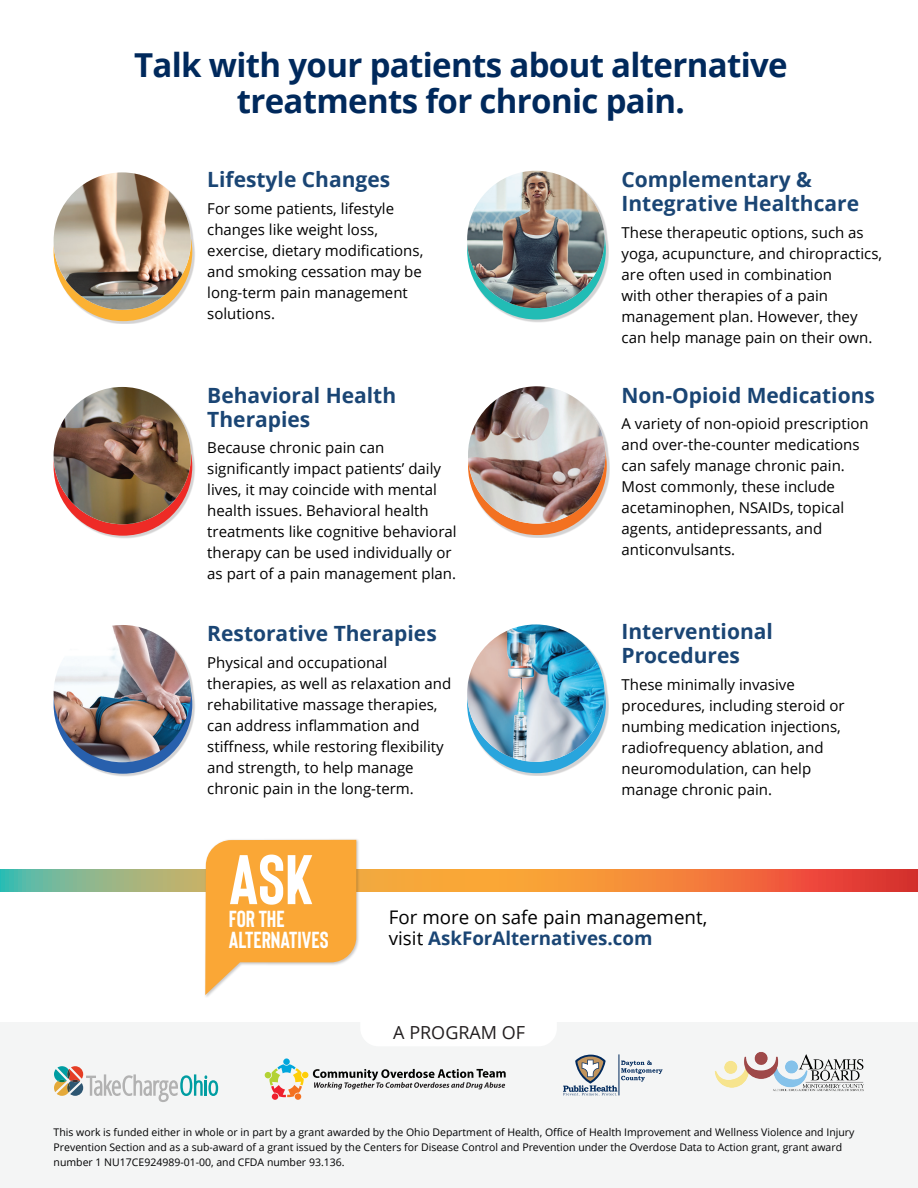
<style>
.page{position:relative;width:918px;height:1188px;background:#fff}
.page>*{position:absolute;margin:0;border:0;box-sizing:border-box;transform-origin:0 0}
.t1{font:700 70.05px "Bison";color:#fff}
.t2{font:700 33px/36px "Open Sans";letter-spacing:-.02em;color:#00295c;text-align:center}
.t3{font:700 23.25px/21.5px "Bison";color:#fff}
.t4{font:700 21px/24px "Open Sans";color:#1a4574}
.t5{font:18.75px/21px "Open Sans";color:#000001}
.t6{font:18px "Open Sans";color:#231f20}
.body_copy{font:15px/21px "Open Sans";color:#000001}
.t7{font:10.5px/15px "Open Sans";color:#000001}
.s1{font-weight:700;color:#1a4574}
</style>
<div class="page">
<svg style="left:0;top:870px;width:918px;height:21px;background:#d68d4e"></svg>
<div style="left:0;top:1022px;width:918px;height:166px;background:#f4f5f5"></div>
<div style="left:360px;top:1004px;width:197px;height:42px;background:#fff;border-radius:18px"></div>
<svg style="left:54px;top:1066px;width:164px;height:36px"></svg>
<svg style="left:265px;top:1058px;width:241px;height:42px"></svg>
<img style="left:715px;top:1052px;width:149px;height:40px">
<svg style="left:563px;top:1054px;width:100px;height:42px"></svg>
<div style="left:204px;top:839px;width:156px;height:159px;background:#231f20;opacity:.25"></div>
<svg style="left:205px;top:840px;width:151px;height:155px"></svg>
<div style="left:469px;top:172px;width:140px;height:150px;background:#231f20;opacity:.2"></div>
<div style="left:467px;top:181px;width:139px;height:138px;background:#22bcb5;border-radius:50%"></div>
<img style="left:467px;top:171px;width:137px;height:137px;border-radius:69px">
<div style="left:469px;top:388px;width:141px;height:150px;background:#231f20;opacity:.2"></div>
<div style="left:468px;top:396px;width:139px;height:139px;background:#f37121;border-radius:50%"></div>
<img style="left:468px;top:386px;width:137px;height:138px;border-radius:69px">
<div style="left:55px;top:174px;width:140px;height:150px;background:#231f20;opacity:.2"></div>
<div style="left:54px;top:182px;width:138px;height:139px;background:#fbb133;border-radius:50%"></div>
<img style="left:54px;top:172px;width:137px;height:138px;border-radius:69px">
<div style="left:55px;top:388px;width:140px;height:151px;background:#231f20;opacity:.2"></div>
<div style="left:54px;top:397px;width:138px;height:139px;background:#ee2b26;border-radius:50%"></div>
<img style="left:54px;top:387px;width:137px;height:137px;border-radius:69px">
<div style="left:55px;top:626px;width:140px;height:151px;background:#231f20;opacity:.2"></div>
<div style="left:54px;top:635px;width:138px;height:139px;background:#2860ad;border-radius:50%"></div>
<img style="left:54px;top:625px;width:137px;height:137px;border-radius:69px">
<div style="left:469px;top:626px;width:140px;height:150px;background:#231f20;opacity:.2"></div>
<div style="left:467px;top:634px;width:139px;height:139px;background:#29a5dd;border-radius:50%"></div>
<img style="left:467px;top:624px;width:137px;height:138px;border-radius:69px">
<p class="t2" style="left:134px;top:46px;width:655px">Talk with your patients about alternative treatments for chronic pain.</p>
<p class="t4" style="left:207px;top:167px;width:184px">Lifestyle Changes</p>
<p class="body_copy" style="left:207px;top:197px;width:218px">For some patients, lifestyle changes like weight loss, exercise, dietary modifications, and smoking cessation may be long-term pain management solutions.</p>
<p class="t4" style="left:207px;top:383px;width:190px">Behavioral Health<br>Therapies</p>
<p class="body_copy" style="left:207px;top:437px;width:251px">Because chronic pain can significantly impact patients’ daily lives, it may coincide with mental health issues. Behavioral health treatments like cognitive behavioral therapy can be used individually or as part of a pain management plan.</p>
<p class="t4" style="left:207px;top:621px;width:231px">Restorative Therapies</p>
<p class="body_copy" style="left:207px;top:652px;width:246px">Physical and occupational therapies, as well as relaxation and rehabilitative massage therapies, can address inflammation and stiffness, while restoring flexibility and strength, to help manage chronic pain in the long-term.</p>
<p class="t1" style="left:229px;top:842px;width:86px">ASK</p>
<p class="t4" style="left:622px;top:167px;width:239px">Complementary &amp;<br>Integrative Healthcare</p>
<p class="body_copy" style="left:622px;top:221px;width:262px">These therapeutic options, such as yoga, acupuncture, and chiropractics, are often used in combination<br>with other therapies of a pain management plan. However, they can help manage pain on their own.</p>
<p class="t4" style="left:622px;top:383px;width:255px">Non-Opioid Medications</p>
<p class="body_copy" style="left:622px;top:413px;width:249px">A variety of non-opioid prescription and over-the-counter medications can safely manage chronic pain.<br>Most commonly, these include acetaminophen, NSAIDs, topical agents, antidepressants, and anticonvulsants.</p>
<p class="t4" style="left:622px;top:619px;width:153px">Interventional<br>Procedures</p>
<p class="body_copy" style="left:622px;top:674px;width:225px">These minimally invasive procedures, including steroid or numbing medication injections, radiofrequency ablation, and neuromodulation, can help manage chronic pain.</p>
<p class="t3" style="left:229px;top:908px;width:101px">FOR THE<br>ALTERNATIVES</p>
<p class="t5" style="left:389px;top:906px;width:320px">For more on safe pain management, visit <span class="s1">AskForAlternatives.com</span></p>
<p class="t6" style="left:393px;top:1020px;width:133px">A PROGRAM OF</p>
<p class="t7" style="left:54px;top:1124px;width:802px">This work is funded either in whole or in part by a grant awarded by the Ohio Department of Health, Office of Health Improvement and Wellness Violence and Injury<br>Prevention Section and as a sub-award of a grant issued by the Centers for Disease Control and Prevention under the Overdose Data to Action grant, grant award number 1 NU17CE924989-01-00, and CFDA number 93.136.</p>
</div>
